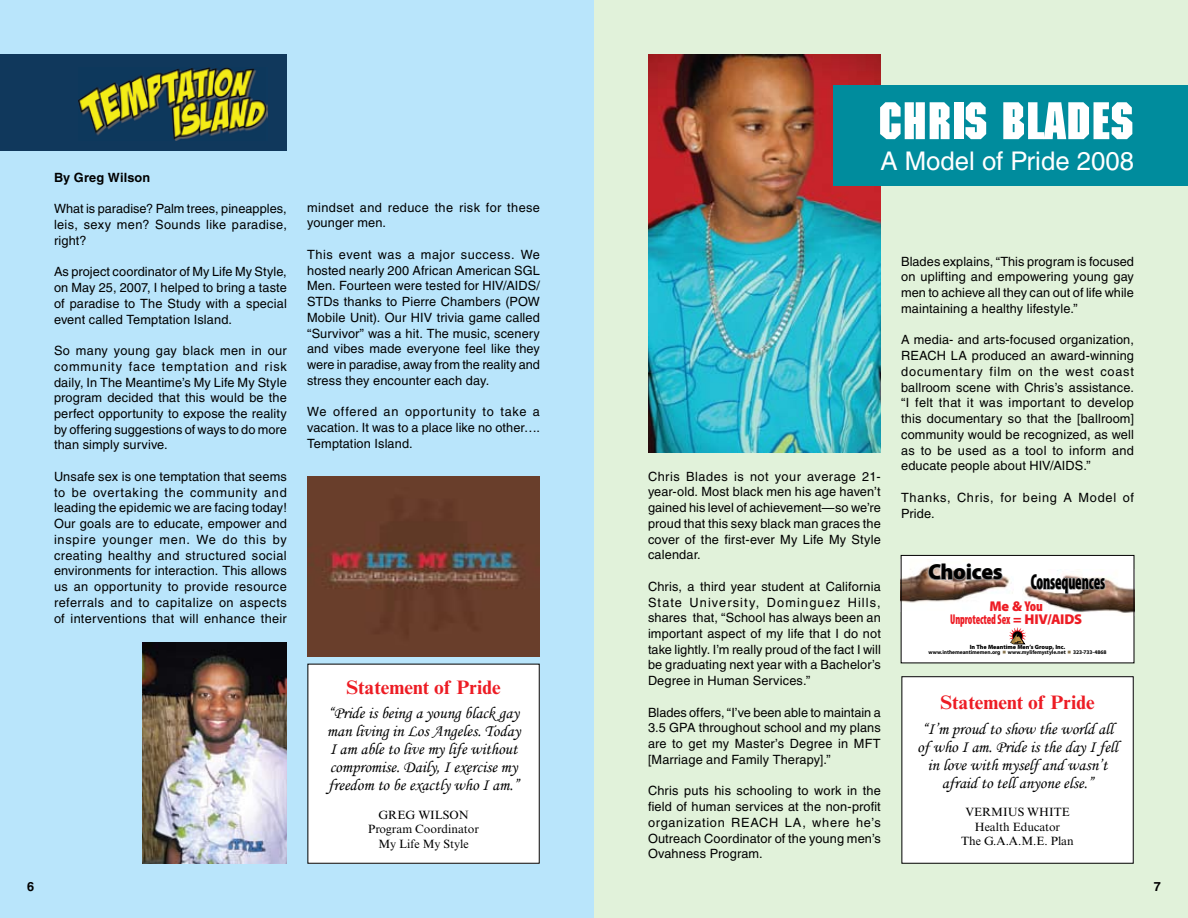
<style>
.page{position:relative;width:1188px;height:918px;background:#fff}
.page>*{position:absolute;margin:0;border:0;box-sizing:border-box;transform-origin:0 0}
.t1{font:700 51.45px "Machine Std";color:#fff}
.t2{font:25.65px "Helvetica LT Std";color:#fff}
.t3{font:900 condensed 21.75px "Myriad Pro";letter-spacing:-.01em;color:#000;scale:.69 1}
.t4{font:900 21.75px "Myriad Pro";letter-spacing:-.015em;color:#000}
.t5{font:700 19.5px "Times New Roman MT Std";color:#ed1c24}
.t6{font:16.5px/18px "Monotype Corsiva";color:#000}
.t7{font:900 condensed 14.25px/12.8px "Myriad Pro";letter-spacing:-.015em;color:#ed1c24;text-align:center}
.t8{font:12.75px/15.8px "Helvetica LT Std";letter-spacing:.01em;color:#000;text-align:justify}
.t9{font:12.75px/15.8px "Helvetica LT Std";letter-spacing:.03em;color:#000}
.t10{font:12.75px/15.8px "Helvetica LT Std";letter-spacing:.055em;color:#000}
.t11{font:700 12.75px "Helvetica LT Std";letter-spacing:.01em;color:#000}
.t12{font:12px/14.4px "Times New Roman MT Std";color:#000;text-align:center}
.t13{font:900 6.15px "Myriad Pro";letter-spacing:-.005em;color:#000}
.t14{font:700 5.55px "Myriad Pro";letter-spacing:-.01em;color:#000}
.s1{font-stretch:normal}
</style>
<div class="page">
<div style="left:594px;top:0;width:594px;height:918px;background:#e1f2da"></div>
<div style="left:0;top:0;width:594px;height:918px;background:#b9e5fb"></div>
<img style="left:307px;top:477px;width:233px;height:180px">
<img style="left:143px;top:643px;width:144px;height:221px">
<div style="left:901px;top:555px;width:233px;height:108px;background:#fff"></div>
<img style="left:903px;top:568px;width:110px;height:35px">
<img style="left:1023px;top:578px;width:109px;height:35px">
<svg style="left:1009px;top:627px;width:17px;height:18px"></svg>
<div style="left:924px;top:560px;width:82px;height:24px;background:#fff;opacity:.47"></div>
<svg style="left:928px;top:563px;width:75px;height:17px"></svg>
<div style="left:1027px;top:570px;width:82px;height:28px;background:#fff;opacity:.47"></div>
<svg style="left:1030px;top:574px;width:76px;height:20px"></svg>
<div style="left:901px;top:555px;width:233px;height:108px;border:1px solid #000"></div>
<img style="left:648px;top:54px;width:233px;height:399px">
<div style="left:308px;top:664px;width:231px;height:199px;background:#fff"></div>
<div style="left:902px;top:677px;width:231px;height:186px;background:#fff"></div>
<div style="left:902px;top:676px;width:232px;height:188px;border:1px solid #000"></div>
<div style="left:0;top:54px;width:287px;height:96px;background:#10385c"></div>
<img style="left:78px;top:67px;width:190px;height:74px">
<div style="left:834px;top:86px;width:354px;height:100px;background:#008c9d"></div>
<p class="t11" style="left:54px;top:169px;width:98px">By Greg Wilson</p>
<p class="t8" style="left:54px;top:201px;width:234px">What is paradise? Palm trees, pineapples, leis, sexy men? Sounds like paradise, right?</p>
<p class="t8" style="left:54px;top:264px;width:234px">As project coordinator of My Life My Style, on May 25, 2007, I helped to bring a taste of paradise to The Study with a special event called Temptation Island.</p>
<p class="t8" style="left:54px;top:343px;width:234px">So many young gay black men in our community face temptation and risk daily, In The Meantime’s My Life My Style program decided that this would be the perfect opportunity to expose the reality by offering suggestions of ways to do more than simply survive.</p>
<p class="t8" style="left:54px;top:469px;width:234px">Unsafe sex is one temptation that seems to be overtaking the community and leading the epidemic we are facing today!<br>Our goals are to educate, empower and inspire younger men. We do this by creating healthy and structured social environments for interaction. This allows us an opportunity to provide resource referrals and to capitalize on aspects of interventions that will enhance their</p>
<p class="t9" style="left:307px;top:199px;width:234px">mindset and reduce the risk for these younger men.</p>
<p class="t8" style="left:307px;top:246px;width:234px">This event was a major success. We hosted nearly 200 African American SGL Men. Fourteen were tested for HIV/AIDS/ STDs thanks to Pierre Chambers (POW Mobile Unit). Our HIV trivia game called “Survivor” was a hit. The music, scenery and vibes made everyone feel like they were in paradise, away from the reality and stress they encounter each day.</p>
<p class="t8" style="left:307px;top:404px;width:234px">We offered an opportunity to take a vacation. It was to a place like no other….<br>Temptation Island.</p>
<h3 class="t5" style="left:346px;top:675px;width:156px">Statement of Pride</h3>
<p class="t6" style="left:327px;top:704px;width:195px">“Pride is being a young black gay man living in Los Angeles. Today<br>I am able to live my life without compromise. Daily, I exercise my freedom to be exactly who I am.”</p>
<p class="t12" style="left:368px;top:808px;width:112px">Greg Wilson<br>Program Coordinator<br>My Life My Style</p>
<h1 class="t1" style="left:878px;top:90px;width:257px">CHRIS BLADES</h1>
<h2 class="t2" style="left:881px;top:147px;width:255px">A Model of Pride 2008</h2>
<p class="t8" style="left:648px;top:468px;width:234px">Chris Blades is not your average 21- year-old. Most black men his age haven’t gained his level of achievement—so we’re proud that this sexy black man graces the cover of the first-ever My Life My Style calendar.</p>
<p class="t8" style="left:648px;top:578px;width:234px">Chris, a third year student at California State University, Dominguez Hills, shares that, “School has always been an important aspect of my life that I do not take lightly. I’m really proud of the fact I will be graduating next year with a Bachelor’s Degree in Human Services.”</p>
<p class="t8" style="left:648px;top:704px;width:234px">Blades offers, “I’ve been able to maintain a 3.5 GPA throughout school and my plans are to get my Master’s Degree in MFT [Marriage and Family Therapy].”</p>
<p class="t8" style="left:648px;top:783px;width:234px">Chris puts his schooling to work in the field of human services at the non-profit organization REACH LA, where he’s Outreach Coordinator of the young men’s Ovahness Program.</p>
<p class="t8" style="left:901px;top:253px;width:234px">Blades explains, “This program is focused on uplifting and empowering young gay men to achieve all they can out of life while maintaining a healthy lifestyle.”</p>
<p class="t8" style="left:901px;top:332px;width:234px">A media- and arts-focused organization, REACH LA produced an award-winning documentary film on the west coast ballroom scene with Chris’s assistance. “I felt that it was important to develop this documentary so that the [ballroom] community would be recognized, as well as to be used as a tool to inform and educate people about HIV/AIDS.”</p>
<p class="t10" style="left:901px;top:489px;width:234px">Thanks, Chris, for being A Model of<br>Pride.</p>
<h3 class="t4" style="left:928px;top:558px;width:76px">Choices</h3>
<h3 class="t3" style="left:1031px;top:570px;width:110px">Consequences</h3>
<p class="t7" style="left:950px;top:600px;width:133px"><span class="s1">Me &amp;</span> You<br>Unprotected Sex <span class="s1">= HIV/AIDS</span></p>
<p class="t13" style="left:970px;top:643px;width:97px">In The Meantime Men’s Group, Inc.</p>
<p class="t14" style="left:928px;top:649px;width:74px">www.inthemeantimemen.org</p>
<p class="t14" style="left:1008px;top:649px;width:59px">www.mylifemystyle.net</p>
<p class="t14" style="left:1073px;top:649px;width:35px">323-733-4868</p>
<h3 class="t5" style="left:940px;top:690px;width:156px">Statement of Pride</h3>
<p class="t6" style="left:917px;top:720px;width:202px;text-align:center">“I’m proud to show the world all of who I am. Pride is the day I fell in love with myself and wasn’t afraid to tell anyone else.”</p>
<p class="t12" style="left:965px;top:805px;width:97px">Vermius White</p>
<p class="t12" style="left:975px;top:819px;width:87px">Health Educator</p>
<p class="t12" style="left:961px;top:834px;width:114px">The G.A.A.M.E. Plan</p>
<p class="t11" style="left:27px;top:879px;width:9px">6</p>
<p class="t11" style="left:1154px;top:879px;width:9px">7</p>
</div>
